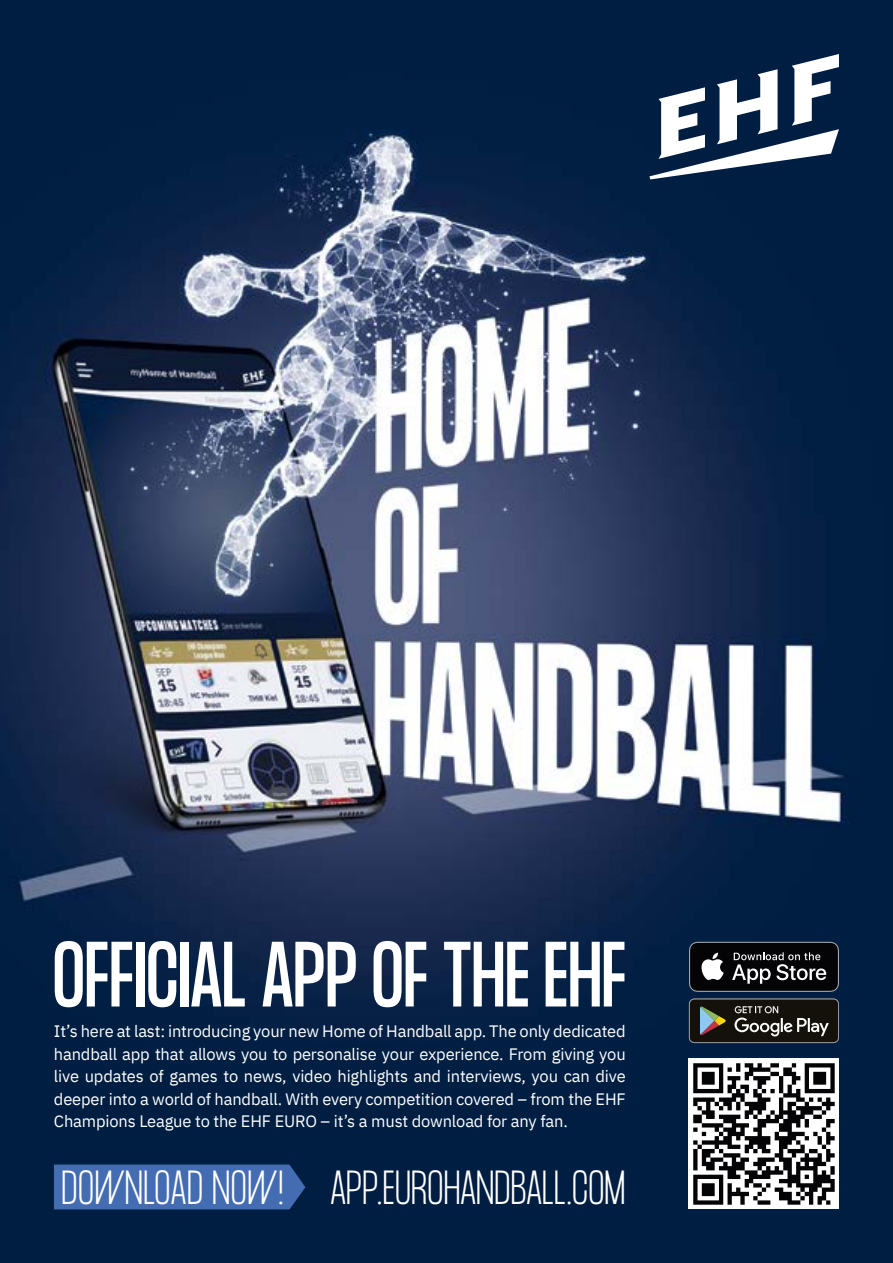
<style>
.page{position:relative;width:893px;height:1263px;background:#fff}
.page>*{position:absolute;margin:0;border:0;box-sizing:border-box;transform-origin:0 0}
.t1{font:80.85px "PP Formula Condensed";color:#fff}
.t2{font:200 41.85px "PP Formula Condensed";letter-spacing:-.01em;color:#fff}
.t3{font:200 41.85px "Formula Condensed";color:#fff}
.t4{font:16.5px/22.5px "IBM Plex Sans";letter-spacing:-.01em;color:#fff;text-align:justify}
</style>
<div class="page">
<img style="left:0;top:0;width:893px;height:1263px">
<svg style="left:649px;top:54px;width:190px;height:125px"></svg>
<div style="left:54px;top:1164px;width:251px;height:45px;background:#436cb2"></div>
<svg style="left:689px;top:998px;width:150px;height:45px"></svg>
<svg style="left:689px;top:942px;width:150px;height:50px"></svg>
<div style="left:689px;top:1059px;width:150px;height:150px;background:#fff"></div>
<svg style="left:693px;top:1063px;width:142px;height:142px"></svg>
<h1 class="t1" style="left:53px;top:926px;width:575px">OFFICIAL APP OF THE EHF</h1>
<p class="t4" style="left:54px;top:1019px;width:573px">It’s here at last: introducing your new Home of Handball app. The only dedicated handball app that allows you to personalise your experience. From giving you live updates of games to news, video highlights and interviews, you can dive deeper into a world of handball. With every competition covered – from the EHF Champions League to the EHF EURO – it’s a must download for any fan.</p>
<h2 class="t3" style="left:61px;top:1162px;width:224px">DOWNLOAD NOW!</h2>
<h2 class="t2" style="left:329px;top:1162px;width:298px">APP.EUROHANDBALL.COM</h2>
</div>
